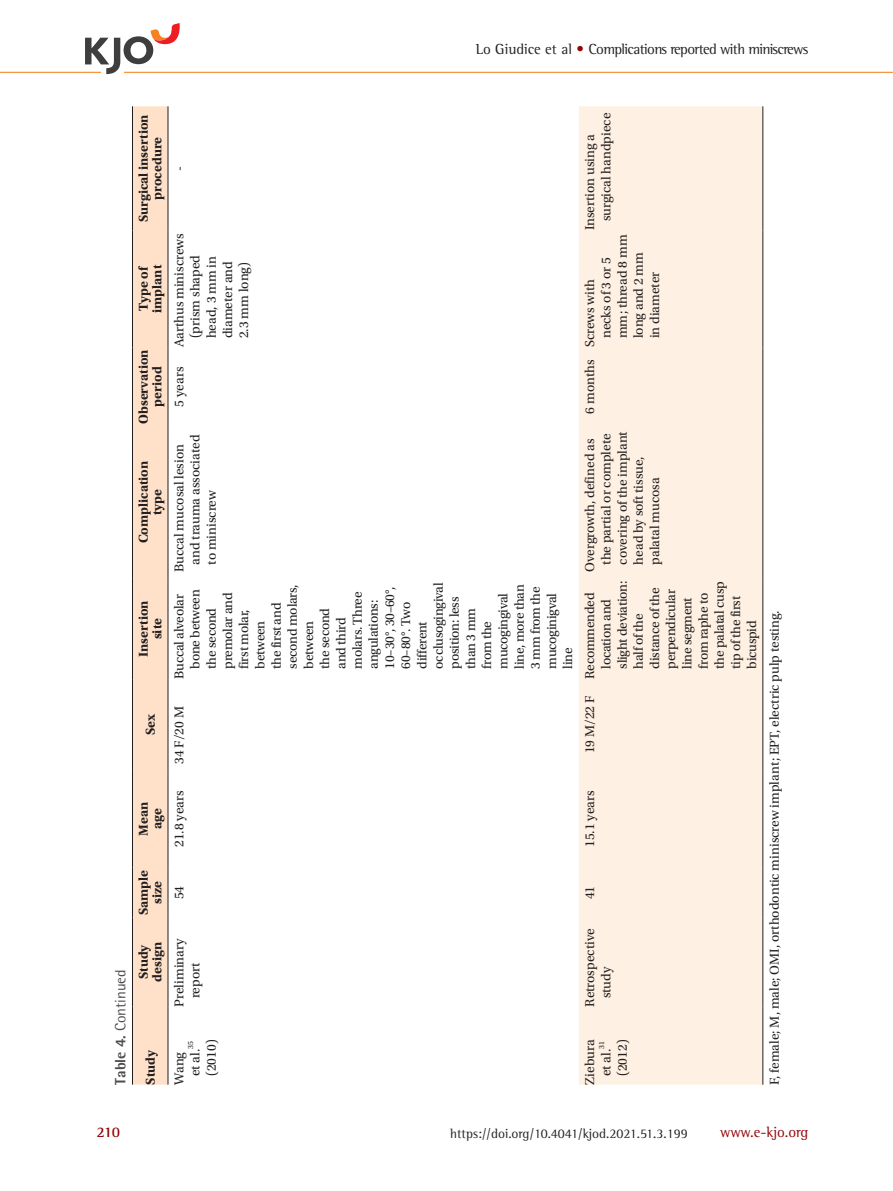
<style>
.page{position:relative;width:893px;height:1191px;background:#fff}
.page>*{position:absolute;margin:0;border:0;box-sizing:border-box;transform-origin:0 0}
.t1{font:15px "Rotis Semi Serif Std";letter-spacing:-.04em;color:#231f20}
.t2{font:15px "Rotis Semi Sans Std";color:#4b4c4d}
.t3{font:15px "Rotis Semi Serif Std";color:#920407}
.t4{font:700 15px "Rotis Semi Serif Std";color:#920407}
.t5{font:13.5px/16.2px "Utopia Std";letter-spacing:-.005em;color:#231f20}
.t6{font:700 13.5px/13.5px "Utopia Std";color:#231f20;text-align:center}
.t7{font:13.5px "Rotis Semi Serif Std";color:#231f20}
.t8{font:7.8px "Utopia Std";color:#231f20}
.s1{color:#920407}
.s2{font-weight:800}
</style>
<div class="page">
<hr style="left:0;top:72px;width:893px;height:1px;background:#f58220">
<svg style="left:85px;top:23px;width:95px;height:51px"></svg>
<div style="left:133px;top:106px;width:35px;height:978px;background:#fee1c8"></div>
<div style="left:579px;top:106px;width:183px;height:978px;background:#fef0e2"></div>
<hr style="left:168px;top:1006px;width:1px;height:78px;background:#231f20">
<hr style="left:168px;top:917px;width:1px;height:89px;background:#231f20">
<hr style="left:168px;top:867px;width:1px;height:50px;background:#231f20">
<hr style="left:168px;top:770px;width:1px;height:97px;background:#231f20">
<hr style="left:168px;top:679px;width:1px;height:91px;background:#231f20">
<hr style="left:168px;top:578px;width:1px;height:101px;background:#231f20">
<hr style="left:168px;top:426px;width:1px;height:152px;background:#231f20">
<hr style="left:168px;top:347px;width:1px;height:79px;background:#231f20">
<hr style="left:168px;top:230px;width:1px;height:117px;background:#231f20">
<hr style="left:168px;top:106px;width:1px;height:124px;background:#231f20">
<hr style="left:132px;top:1006px;width:1px;height:78px;background:#231f20">
<hr style="left:132px;top:917px;width:1px;height:89px;background:#231f20">
<hr style="left:132px;top:867px;width:1px;height:50px;background:#231f20">
<hr style="left:132px;top:770px;width:1px;height:97px;background:#231f20">
<hr style="left:132px;top:679px;width:1px;height:91px;background:#231f20">
<hr style="left:132px;top:578px;width:1px;height:101px;background:#231f20">
<hr style="left:132px;top:426px;width:1px;height:152px;background:#231f20">
<hr style="left:132px;top:347px;width:1px;height:79px;background:#231f20">
<hr style="left:132px;top:230px;width:1px;height:117px;background:#231f20">
<hr style="left:132px;top:106px;width:1px;height:124px;background:#231f20">
<hr style="left:762px;top:1006px;width:1px;height:78px;background:#231f20">
<hr style="left:762px;top:917px;width:1px;height:89px;background:#231f20">
<hr style="left:762px;top:867px;width:1px;height:50px;background:#231f20">
<hr style="left:762px;top:770px;width:1px;height:97px;background:#231f20">
<hr style="left:762px;top:679px;width:1px;height:91px;background:#231f20">
<hr style="left:762px;top:578px;width:1px;height:101px;background:#231f20">
<hr style="left:762px;top:426px;width:1px;height:152px;background:#231f20">
<hr style="left:762px;top:347px;width:1px;height:79px;background:#231f20">
<hr style="left:762px;top:230px;width:1px;height:117px;background:#231f20">
<hr style="left:762px;top:106px;width:1px;height:124px;background:#231f20">
<p class="t1" style="left:476px;top:40px;width:334px">Lo Giudice et al <span class="s1">•</span> Complications reported with miniscrews</p>
<p class="t2" style="left:112px;top:1084px;width:117px;rotate:-90deg"><span class="s2">Table 4.</span> Continued</p>
<p class="t6" style="left:137px;top:222px;width:109px;rotate:-90deg">Surgical insertion procedure</p>
<p class="t6" style="left:137px;top:313px;width:49px;text-align:left;rotate:-90deg">Type of implant</p>
<p class="t6" style="left:137px;top:424px;width:76px;rotate:-90deg">Observation period</p>
<p class="t6" style="left:137px;top:543px;width:84px;rotate:-90deg">Complication type</p>
<p class="t6" style="left:137px;top:656px;width:58px;rotate:-90deg">Insertion site</p>
<p class="t5" style="left:171px;top:171px;width:6px;rotate:-90deg">-</p>
<p class="t5" style="left:171px;top:338px;width:106px;text-indent:-9px;rotate:-90deg">Aarthus miniscrews (prism shaped head, 3 mm in diameter and<br>2.3 mm long)</p>
<p class="t5" style="left:171px;top:406px;width:41px;rotate:-90deg">5 years</p>
<p class="t5" style="left:171px;top:564px;width:131px;text-indent:-8px;rotate:-90deg">Buccal mucosal lesion and trauma associated to miniscrew</p>
<p class="t5" style="left:171px;top:668px;width:88px;text-indent:-11px;rotate:-90deg">Buccal alveolar bone between the second premolar and first molar, between<br>the first and second molars, between<br>the second<br>and third molars. Three angulations:<br>10–30°, 30–60°,<br>60–80°. Two different occlusogingival position: less than 3 mm from the mucogingival line, more than<br>3 mm from the mucoginigval line</p>
<p class="t6" style="left:144px;top:735px;width:23px;rotate:-90deg">Sex</p>
<p class="t5" style="left:171px;top:764px;width:59px;rotate:-90deg">34 F/20 M</p>
<p class="t6" style="left:137px;top:835px;width:35px;rotate:-90deg">Mean age</p>
<p class="t6" style="left:137px;top:915px;width:47px;rotate:-90deg">Sample size</p>
<p class="t5" style="left:171px;top:847px;width:58px;rotate:-90deg">21.8 years</p>
<p class="t5" style="left:171px;top:899px;width:15px;rotate:-90deg">54</p>
<p class="t6" style="left:137px;top:982px;width:41px;text-align:left;rotate:-90deg">Study design</p>
<p class="t5" style="left:171px;top:998px;width:62px;text-indent:-8px;rotate:-90deg">Preliminary report</p>
<p class="t6" style="left:144px;top:1084px;width:36px;rotate:-90deg">Study</p>
<p class="t8" style="left:187px;top:1049px;width:9px;rotate:-90deg">35</p>
<p class="t5" style="left:204px;top:1076px;width:38px;rotate:-90deg">(2010)</p>
<p class="t5" style="left:171px;top:1084px;width:37px;text-align:right;rotate:-90deg">Wang et al.</p>
<p class="t5" style="left:582px;top:221px;width:110px;text-indent:-9px;rotate:-90deg">Insertion using a surgical handpiece</p>
<p class="t5" style="left:582px;top:338px;width:105px;text-indent:-75px;rotate:-90deg">6 months Screws with<br>necks of 3 or 5 mm; thread 8 mm long and 2 mm<br>in diameter</p>
<p class="t5" style="left:582px;top:564px;width:135px;text-indent:-8px;rotate:-90deg">Overgrowth, defined as the partial or complete covering of the implant head by soft tissue, palatal mucosa</p>
<p class="t5" style="left:582px;top:668px;width:89px;text-indent:-85px;rotate:-90deg">19 M/22 F Recommended location and slight deviation: half of the distance of the perpendicular line segment from raphe to the palatal cusp tip of the first bicuspid</p>
<p class="t5" style="left:582px;top:847px;width:58px;rotate:-90deg">15.1 years</p>
<p class="t5" style="left:582px;top:899px;width:15px;rotate:-90deg">41</p>
<p class="t5" style="left:582px;top:998px;width:71px;text-indent:-8px;rotate:-90deg">Retrospective study</p>
<p class="t5" style="left:582px;top:1084px;width:47px;text-align:center;rotate:-90deg">Ziebura et al.</p>
<p class="t8" style="left:597px;top:1049px;width:9px;rotate:-90deg">31</p>
<p class="t5" style="left:614px;top:1076px;width:38px;rotate:-90deg">(2012)</p>
<p class="t5" style="left:766px;top:1084px;width:476px;rotate:-90deg">F, female; M, male; OMI, orthodontic miniscrew implant; EPT, electric pulp testing.</p>
<p class="t4" style="left:96px;top:1122px;width:25px">210</p>
<p class="t7" style="left:450px;top:1125px;width:239px">https://doi.org/10.4041/kjod.2021.51.3.199</p>
<p class="t3" style="left:720px;top:1122px;width:90px">www.e-kjo.org</p>
</div>
